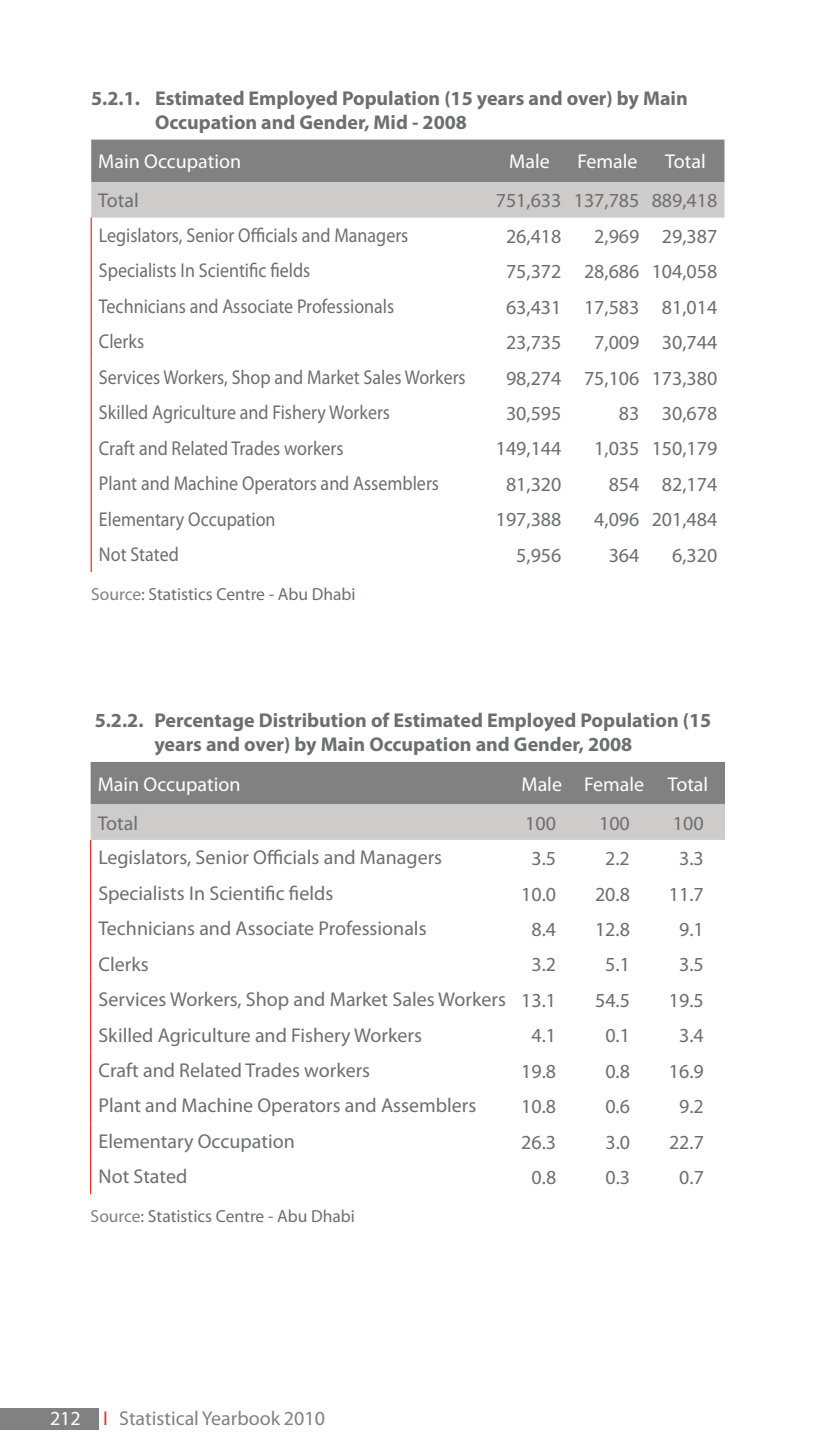
<style>
.page{position:relative;width:815px;height:1453px;background:#fff}
.page>*{position:absolute;margin:0;border:0;box-sizing:border-box;transform-origin:0 0}
.t1{font:20px "Myriad Pro";color:#6d6e71}
.t2{font:20px "Myriad Pro";color:#6d6e71;scale:.9 1}
.t3{font:700 20px/24px "Myriad Pro";color:#6d6e71}
.t4{font:20px "Myriad Pro";color:#fff}
.t5{font:20px "Myriad Pro";color:#828182}
.t6{font:17.5px "Myriad Pro";color:#6d6e71}
.s1{color:#828182}
.s2{color:#fff}
.s3{color:#ee3124}
</style>
<div class="page">
<div style="left:0;top:1408px;width:98px;height:21px;background:#828182"></div>
<svg style="left:91px;top:140px;width:633px;height:78px;background:#a5a4a4"></svg>
<hr style="left:91px;top:218px;width:1px;height:35px;background:#ee3124">
<hr style="left:91px;top:253px;width:1px;height:35px;background:#ee3124">
<hr style="left:91px;top:288px;width:1px;height:36px;background:#ee3124">
<hr style="left:91px;top:324px;width:1px;height:35px;background:#ee3124">
<hr style="left:91px;top:359px;width:1px;height:36px;background:#ee3124">
<hr style="left:91px;top:395px;width:1px;height:35px;background:#ee3124">
<hr style="left:91px;top:430px;width:1px;height:36px;background:#ee3124">
<hr style="left:91px;top:466px;width:1px;height:35px;background:#ee3124">
<hr style="left:91px;top:501px;width:1px;height:35px;background:#ee3124">
<hr style="left:91px;top:536px;width:1px;height:36px;background:#ee3124">
<svg style="left:91px;top:762px;width:634px;height:78px;background:#a4a3a3"></svg>
<hr style="left:90px;top:840px;width:1px;height:35px;background:#ee3124">
<hr style="left:90px;top:875px;width:1px;height:36px;background:#ee3124">
<hr style="left:90px;top:911px;width:1px;height:35px;background:#ee3124">
<hr style="left:90px;top:946px;width:1px;height:35px;background:#ee3124">
<hr style="left:90px;top:981px;width:1px;height:36px;background:#ee3124">
<hr style="left:90px;top:1017px;width:1px;height:35px;background:#ee3124">
<hr style="left:90px;top:1052px;width:1px;height:36px;background:#ee3124">
<hr style="left:90px;top:1088px;width:1px;height:35px;background:#ee3124">
<hr style="left:90px;top:1123px;width:1px;height:36px;background:#ee3124">
<hr style="left:90px;top:1159px;width:1px;height:35px;background:#ee3124">
<p class="t3" style="left:155px;top:87px;width:534px;text-indent:-64px">5.2.1. Estimated Employed Population (15 years and over) by Main<br>Occupation and Gender, Mid - 2008</p>
<p class="t4" style="left:98px;top:149px;width:144px">Main Occupation</p>
<p class="t4" style="left:509px;top:149px;width:42px">Male</p>
<p class="t4" style="left:577px;top:149px;width:62px">Female</p>
<p class="t4" style="left:665px;top:149px;width:42px">Total</p>
<p class="t1" style="left:98px;top:188px;width:42px">Total</p>
<p class="t1" style="left:496px;top:188px;width:223px">751,633 137,785 889,418</p>
<p class="t2" style="left:99px;top:223px;width:345px">Legislators, Senior Officials and Managers</p>
<p class="t1" style="left:506px;top:224px;width:57px">26,418</p>
<p class="t1" style="left:594px;top:224px;width:125px">2,969 29,387</p>
<p class="t2" style="left:99px;top:258px;width:236px">Specialists In Scientific fields</p>
<p class="t1" style="left:506px;top:259px;width:213px">75,372 28,686 104,058</p>
<p class="t2" style="left:99px;top:294px;width:330px">Technicians and Associate Professionals</p>
<p class="t1" style="left:506px;top:295px;width:213px">63,431 17,583 81,014</p>
<p class="t2" style="left:99px;top:329px;width:52px">Clerks</p>
<p class="t1" style="left:506px;top:330px;width:57px">23,735</p>
<p class="t1" style="left:594px;top:330px;width:125px">7,009 30,744</p>
<p class="t2" style="left:99px;top:365px;width:409px">Services Workers, Shop and Market Sales Workers</p>
<p class="t1" style="left:506px;top:365px;width:213px">98,274 75,106 173,380</p>
<p class="t2" style="left:99px;top:400px;width:325px">Skilled Agriculture and Fishery Workers</p>
<p class="t1" style="left:506px;top:401px;width:57px">30,595</p>
<p class="t1" style="left:619px;top:401px;width:100px">83 30,678</p>
<p class="t2" style="left:99px;top:436px;width:273px">Craft and Related Trades workers</p>
<p class="t1" style="left:496px;top:436px;width:67px">149,144</p>
<p class="t1" style="left:594px;top:436px;width:125px">1,035 150,179</p>
<p class="t2" style="left:99px;top:471px;width:379px">Plant and Machine Operators and Assemblers</p>
<p class="t1" style="left:506px;top:472px;width:57px">81,320</p>
<p class="t1" style="left:609px;top:472px;width:110px">854 82,174</p>
<p class="t2" style="left:99px;top:506px;width:198px">Elementary Occupation</p>
<p class="t1" style="left:496px;top:507px;width:67px">197,388</p>
<p class="t1" style="left:594px;top:507px;width:125px">4,096 201,484</p>
<p class="t2" style="left:99px;top:542px;width:90px">Not Stated</p>
<p class="t1" style="left:516px;top:543px;width:47px">5,956</p>
<p class="t1" style="left:609px;top:543px;width:32px">364</p>
<p class="t1" style="left:672px;top:543px;width:47px">6,320</p>
<p class="t6" style="left:91px;top:583px;width:266px"><span class="s1">Source</span>: Statistics Centre - Abu Dhabi</p>
<p class="t3" style="left:154px;top:709px;width:558px;text-indent:-60px">5.2.2. Percentage Distribution of Estimated Employed Population (15 years and over) by Main Occupation and Gender, 2008</p>
<p class="t4" style="left:98px;top:772px;width:144px">Main Occupation</p>
<p class="t4" style="left:521px;top:772px;width:188px">Male Female Total</p>
<p class="t1" style="left:98px;top:810px;width:42px">Total</p>
<p class="t1" style="left:525px;top:810px;width:32px">100</p>
<p class="t1" style="left:599px;top:810px;width:32px">100</p>
<p class="t1" style="left:673px;top:810px;width:32px">100</p>
<p class="t1" style="left:98px;top:845px;width:345px">Legislators, Senior Officials and Managers</p>
<p class="t1" style="left:531px;top:846px;width:26px">3.5</p>
<p class="t1" style="left:605px;top:846px;width:26px">2.2</p>
<p class="t1" style="left:679px;top:846px;width:26px">3.3</p>
<p class="t1" style="left:98px;top:881px;width:236px">Specialists In Scientific fields</p>
<p class="t1" style="left:521px;top:881px;width:36px">10.0</p>
<p class="t1" style="left:595px;top:881px;width:36px">20.8</p>
<p class="t1" style="left:669px;top:881px;width:36px">11.7</p>
<p class="t1" style="left:98px;top:916px;width:330px">Technicians and Associate Professionals</p>
<p class="t1" style="left:531px;top:917px;width:26px">8.4</p>
<p class="t1" style="left:595px;top:917px;width:36px">12.8</p>
<p class="t1" style="left:679px;top:917px;width:26px">9.1</p>
<p class="t1" style="left:98px;top:951px;width:52px">Clerks</p>
<p class="t1" style="left:531px;top:952px;width:26px">3.2</p>
<p class="t1" style="left:605px;top:952px;width:26px">5.1</p>
<p class="t1" style="left:679px;top:952px;width:26px">3.5</p>
<p class="t1" style="left:98px;top:987px;width:459px">Services Workers, Shop and Market Sales Workers 13.1</p>
<p class="t1" style="left:595px;top:988px;width:36px">54.5</p>
<p class="t1" style="left:669px;top:988px;width:36px">19.5</p>
<p class="t1" style="left:98px;top:1022px;width:325px">Skilled Agriculture and Fishery Workers</p>
<p class="t1" style="left:532px;top:1023px;width:26px">4.1</p>
<p class="t1" style="left:605px;top:1023px;width:26px">0.1</p>
<p class="t1" style="left:679px;top:1023px;width:26px">3.4</p>
<p class="t1" style="left:98px;top:1058px;width:273px">Craft and Related Trades workers</p>
<p class="t1" style="left:521px;top:1059px;width:36px">19.8</p>
<p class="t1" style="left:605px;top:1059px;width:26px">0.8</p>
<p class="t1" style="left:669px;top:1059px;width:36px">16.9</p>
<p class="t1" style="left:99px;top:1093px;width:379px">Plant and Machine Operators and Assemblers</p>
<p class="t1" style="left:521px;top:1094px;width:36px">10.8</p>
<p class="t1" style="left:605px;top:1094px;width:26px">0.6</p>
<p class="t1" style="left:679px;top:1094px;width:26px">9.2</p>
<p class="t1" style="left:99px;top:1129px;width:198px">Elementary Occupation</p>
<p class="t1" style="left:521px;top:1129px;width:36px">26.3</p>
<p class="t1" style="left:605px;top:1129px;width:26px">3.0</p>
<p class="t1" style="left:669px;top:1129px;width:36px">22.7</p>
<p class="t1" style="left:99px;top:1164px;width:90px">Not Stated</p>
<p class="t1" style="left:532px;top:1165px;width:26px">0.8</p>
<p class="t1" style="left:605px;top:1165px;width:26px">0.3</p>
<p class="t1" style="left:679px;top:1165px;width:26px">0.7</p>
<p class="t6" style="left:91px;top:1205px;width:266px"><span class="s1">Source</span>: Statistics Centre - Abu Dhabi</p>
<p class="t5" style="left:50px;top:1406px;width:276px"><span class="s2">212</span> <span class="s3">I</span> Statistical Yearbook 2010</p>
</div>
